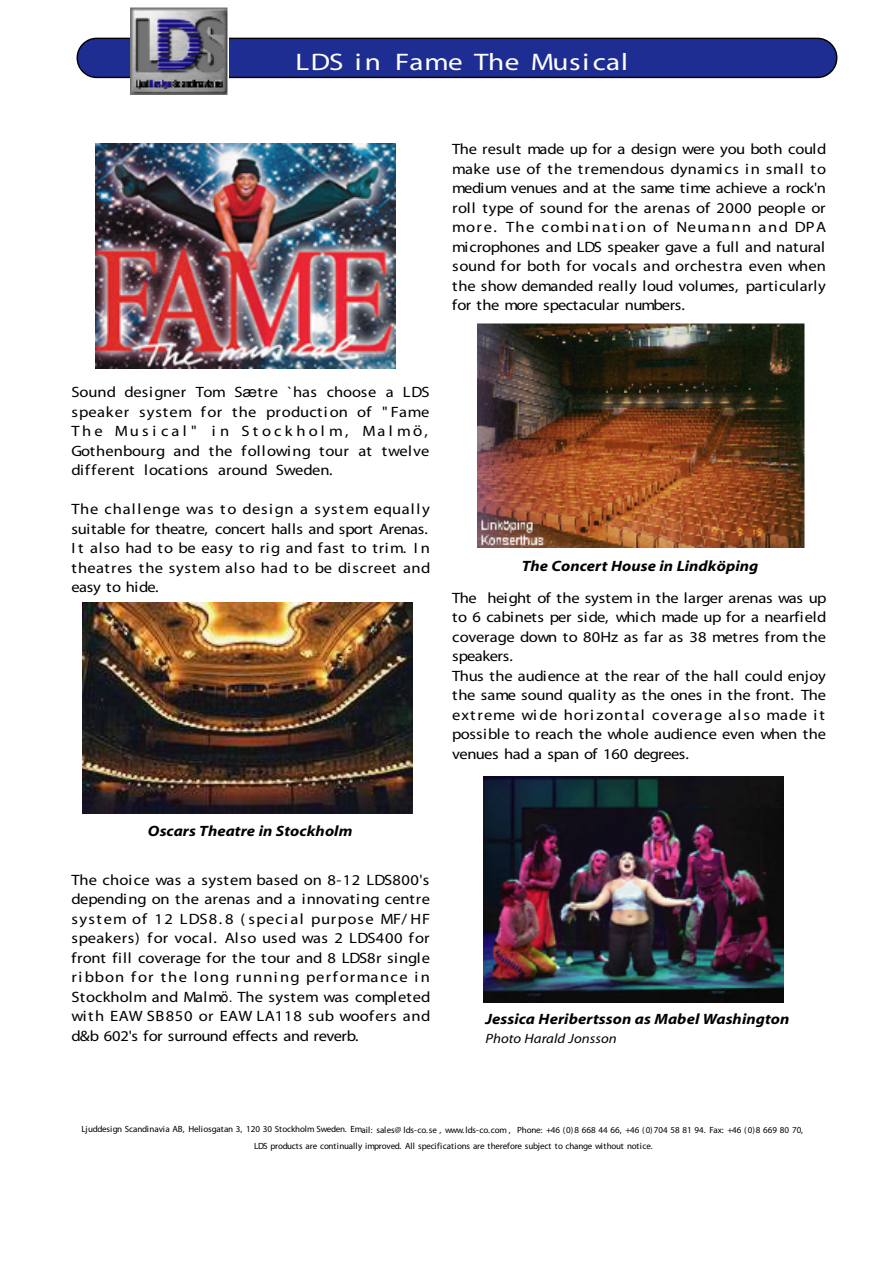
<style>
.page{position:relative;width:893px;height:1263px;background:#fff}
.page>*{position:absolute;margin:0;border:0;box-sizing:border-box;transform-origin:0 0}
.t1{font:24px "Myriad";letter-spacing:.02em;color:#fff;scale:1.21 1}
.t2{font:15px/19.5px "Myriad";color:#000;text-align:justify;scale:1.1 1}
.t3{font:15px/19.5px "Myriad";letter-spacing:.03em;color:#000;scale:1.1 1}
.t4{font:italic 700 15px "Myriad";letter-spacing:.005em;color:#000;scale:1.1 1}
.t5{font:italic 13.5px "Myriad";letter-spacing:.005em;color:#000;scale:1.1 1}
.t6{font:9px/16.4px "Myriad";letter-spacing:-.005em;color:#000}
.s1{font-family:"Arial"}
.s2{font-family:"Arial Narrow"}
</style>
<div class="page">
<svg style="left:76px;top:37px;width:762px;height:42px;background:#27348c"></svg>
<img style="left:130px;top:7px;width:98px;height:87px">
<img style="left:95px;top:143px;width:300px;height:225px">
<img style="left:82px;top:602px;width:330px;height:212px">
<img style="left:477px;top:323px;width:328px;height:225px">
<img style="left:483px;top:776px;width:300px;height:227px">
<h1 class="t1" style="left:295px;top:50px;width:276px">LDS in Fame The Musical</h1>
<p class="t2" style="left:452px;top:140px;width:342px">The result made up for a design were you both could make use of the tremendous dynamics in small to medium venues and at the same time achieve a rock'n roll type of sound for the arenas of 2000 people or more. The combination of Neumann and DPA microphones and LDS speaker gave a full and natural sound for both for vocals and orchestra even when the show demanded really loud volumes, particularly for the more spectacular numbers.</p>
<p class="t2" style="left:71px;top:383px;width:327px">Sound designer Tom S<span class="s1">æ</span>tre `has choose a LDS speaker system for the production of " Fame The Musical" in Stockholm, Malm<span class="s1">ö</span>, Gothenbourg and the following tour at twelve different locations around Sweden.</p>
<p class="t3" style="left:71px;top:500px;width:328px">The challenge was to design a system equally suitable for theatre, concert halls and sport Arenas.<br>It also had to be easy to rig and fast to trim. In theatres the system also had to be discreet and easy to hide.</p>
<p class="t4" style="left:521px;top:558px;width:217px">The Concert House in Lindköping</p>
<p class="t2" style="left:452px;top:589px;width:342px;text-align:left">The height of the system in the larger arenas was up to 6 cabinets per side, which made up for a nearfield coverage down to 80Hz as far as 38 metres from the speakers.<br>Thus the audience at the rear of the hall could enjoy the same sound quality as the ones in the front. The extreme wide horizontal coverage also made it possible to reach the whole audience even when the venues had a span of 160 degrees.</p>
<p class="t4" style="left:148px;top:823px;width:187px">Oscars Theatre in Stockholm</p>
<p class="t2" style="left:71px;top:871px;width:328px">The choice was a system based on 8-12 LDS800's depending on the arenas and a innovating centre system of 12 LDS8.8 (special purpose MF/ HF speakers) for vocal. Also used was 2 LDS400 for front fill coverage for the tour and 8 LDS8r single ribbon for the long running performance in Stockholm and Malm<span class="s2">ö.</span> The system was completed with EAW SB850 or EAW LA118 sub woofers and d&amp;b 602's for surround effects and reverb.</p>
<p class="t4" style="left:485px;top:1011px;width:277px">Jessica Heribertsson as Mabel Washington</p>
<p class="t5" style="left:485px;top:1032px;width:121px">Photo Harald Jonsson</p>
<p class="t6" style="left:254px;top:1122px;width:550px;text-indent:-173px">Ljuddesign Scandinavia AB, Heliosgatan 3, 120 30 Stockholm Sweden. Email: sales@ lds-co.se , www.lds-co.com , Phone: +46 (0)8 668 44 66, +46 (0)704 58 81 94. Fax: +46 (0)8 669 80 70,<br>LDS products are continually improved. All specifications are therefore subject to change without notice.</p>
</div>
